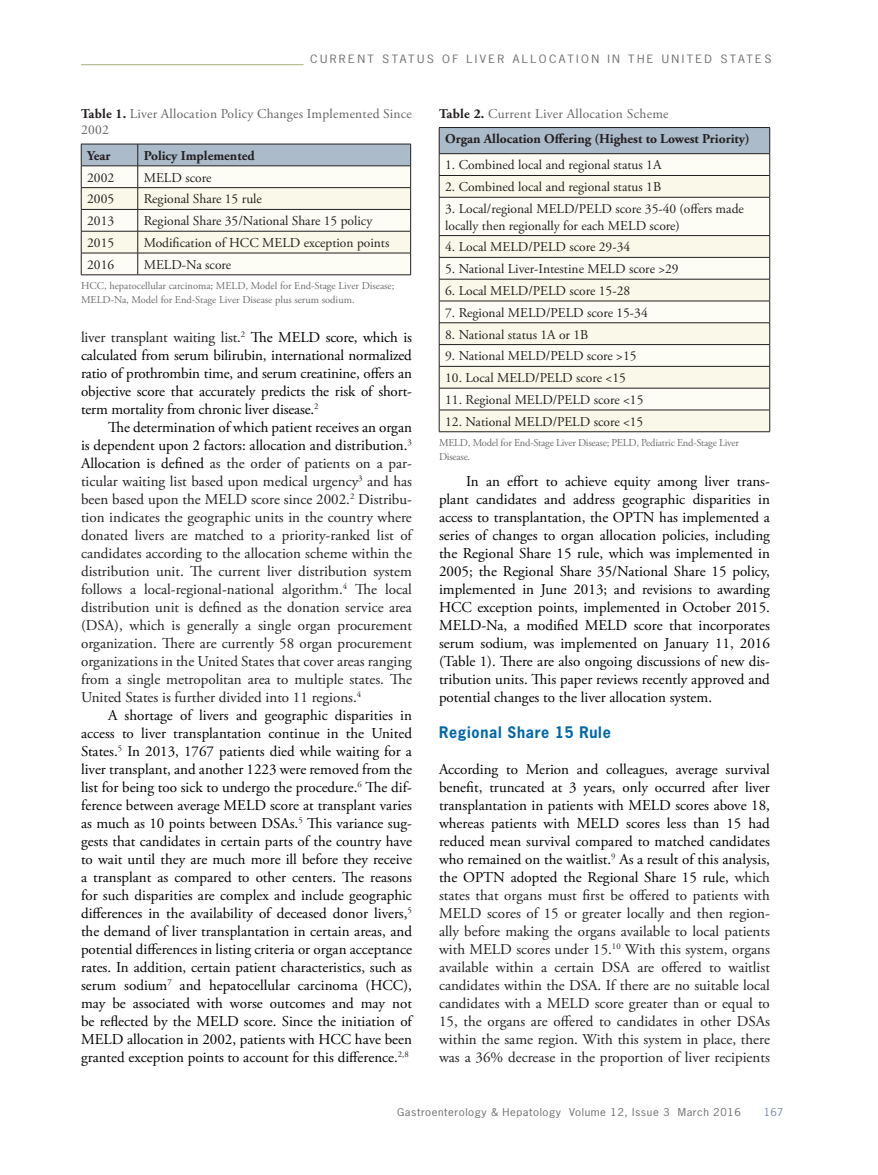
<style>
.page{position:relative;width:878px;height:1175px;background:#fff}
.page>*{position:absolute;margin:0;border:0;box-sizing:border-box;transform-origin:0 0}
.Text_Body{font:15px/18px "Adobe Garamond Pro";color:#231f20;text-align:justify}
.Text_Body-2{font:15px/18px "Adobe Garamond Pro";color:#000;text-align:justify}
.no_indent{font:15px/18px "Adobe Garamond Pro";letter-spacing:-.01em;color:#000;text-align:justify}
.A_Head{font:700 15px "News Gothic Std";letter-spacing:.05em;color:#0067aa;scale:.95 1}
.Table{font:13.5px/16.5px "Adobe Garamond Pro";color:#231f20}
.Text_Body-3{font:13.5px/16.5px "Adobe Garamond Pro";letter-spacing:.02em;color:#636366}
.Table-2{font:700 13.5px "Adobe Garamond Pro";color:#231f20}
.t1{font:10.8px "News Gothic Std";letter-spacing:.2em;color:#6c6d70;scale:1.11 1}
.Table_ref_definition{font:10.5px/13.5px "Adobe Garamond Pro";color:#6c6d70}
.Table_ref_definition-2{font:10.5px/13.5px "Adobe Garamond Pro";letter-spacing:-.02em;color:#6c6d70}
.t2{font:10.2px "News Gothic Std";letter-spacing:.05em;color:#6c6d70;scale:1.11 1}
.t3{font:10.2px "News Gothic Std";color:#748ba5;scale:1.11 1}
.s1{font-weight:700;color:#231f20}
.s2{color:#231f20}
.s3{color:#000}
</style>
<div class="page">
<hr style="left:81px;top:64px;width:222px;height:1px;background:#a8b07a">
<svg style="left:81px;top:144px;width:330px;height:130px"></svg>
<hr style="left:81px;top:274px;width:57px;height:1px;background:#231f20">
<hr style="left:138px;top:274px;width:273px;height:1px;background:#231f20">
<div style="left:439px;top:127px;width:330px;height:27px;background:#acbbca"></div>
<div style="left:440px;top:154px;width:329px;height:21px;background:#fdfcf5"></div>
<svg style="left:440px;top:176px;width:329px;height:255px;fill:#faf8e9"></svg>
<hr style="left:439px;top:175px;width:331px;height:1px;background:#231f20">
<hr style="left:439px;top:197px;width:331px;height:1px;background:#231f20">
<hr style="left:439px;top:197px;width:1px;height:38px;background:#231f20">
<hr style="left:769px;top:197px;width:1px;height:38px;background:#231f20">
<hr style="left:439px;top:235px;width:331px;height:1px;background:#231f20">
<hr style="left:439px;top:257px;width:331px;height:1px;background:#231f20">
<hr style="left:439px;top:279px;width:331px;height:1px;background:#231f20">
<hr style="left:439px;top:301px;width:331px;height:1px;background:#231f20">
<hr style="left:439px;top:322px;width:331px;height:1px;background:#231f20">
<hr style="left:439px;top:344px;width:331px;height:1px;background:#231f20">
<hr style="left:439px;top:366px;width:331px;height:1px;background:#231f20">
<hr style="left:439px;top:388px;width:331px;height:1px;background:#231f20">
<hr style="left:439px;top:410px;width:331px;height:1px;background:#231f20">
<svg style="left:439px;top:236px;width:1px;height:195px"></svg>
<svg style="left:769px;top:236px;width:1px;height:195px"></svg>
<hr style="left:439px;top:431px;width:331px;height:1px;background:#231f20">
<hr style="left:439px;top:127px;width:331px;height:1px;background:#231f20">
<svg style="left:439px;top:128px;width:1px;height:69px"></svg>
<svg style="left:769px;top:128px;width:1px;height:69px"></svg>
<hr style="left:439px;top:153px;width:331px;height:1px;background:#231f20">
<p class="t1" style="left:310px;top:52px;width:417px">CURRENT STATUS OF LIVER ALLOCATION IN THE UNITED STATES</p>
<p class="Text_Body-3" style="left:81px;top:106px;width:332px"><span class="s1">Table 1.</span> Liver Allocation Policy Changes Implemented Since<br>2002</p>
<p class="Table-2" style="left:87px;top:148px;width:25px">Year</p>
<p class="Table-2" style="left:144px;top:148px;width:112px">Policy Implemented</p>
<p class="Table" style="left:87px;top:170px;width:28px">2002</p>
<p class="Table" style="left:144px;top:170px;width:69px">MELD score</p>
<p class="Table" style="left:87px;top:191px;width:28px">2005</p>
<p class="Table" style="left:144px;top:191px;width:120px">Regional Share 15 rule</p>
<p class="Table" style="left:87px;top:213px;width:28px">2013</p>
<p class="Table" style="left:144px;top:213px;width:230px">Regional Share 35/National Share 15 policy</p>
<p class="Table" style="left:87px;top:235px;width:28px">2015</p>
<p class="Table" style="left:144px;top:235px;width:247px">Modification of HCC MELD exception points</p>
<p class="Table" style="left:87px;top:257px;width:28px">2016</p>
<p class="Table" style="left:144px;top:257px;width:89px">MELD-Na score</p>
<p class="Table_ref_definition" style="left:81px;top:279px;width:315px">HCC, hepatocellular carcinoma; MELD, Model for End-Stage Liver Disease;<br>MELD-Na, Model for End-Stage Liver Disease plus serum sodium.</p>
<p class="no_indent" style="left:81px;top:329px;width:332px"><span class="s2">liver transplant waiting list.</span><sup>2</sup> The MELD score, which is calculated from serum bilirubin, international normalized ratio of prothrombin time, and serum creatinine, offers an objective score that accurately predicts the risk of short&shy;term mortality from chronic liver disease.<sup>2</sup></p>
<p class="Text_Body" style="left:81px;top:419px;width:332px;text-indent:27px"><span class="s3">The determination of which patient receives an organ is dependent upon 2 factors: allocation and distribution.</span><sup>3<br></sup><span class="s3">Allocation is defined</span> as the order of patients on a par&shy;ticular waiting list based upon medical urgency<sup>3</sup> and has been based upon the MELD score since 2002.<sup>2</sup> Distribu&shy;tion indicates the geographic units in the country where donated livers are matched to a priority-ranked list of candidates according to the allocation scheme within the distribution unit. The current liver distribution system follows a local-regional-national algorithm.<sup>4</sup> The local distribution unit is defined as the donation service area (DSA), which is generally a single organ procurement organization. There are currently 58 organ procurement organizations in the United States that cover areas ranging from a single metropolitan area to multiple states. The United States is further divided into 11 regions.<sup>4</sup></p>
<p class="Text_Body-2" style="left:81px;top:707px;width:332px;text-indent:27px">A shortage of livers and geographic disparities in access to liver transplantation continue in the United States.<sup>5</sup> In 2013, 1767 patients died while waiting for a liver transplant, and another 1223 were removed from the list for being too sick to undergo the procedure.<sup>6</sup> The dif&shy;ference between average MELD score at transplant varies as much as 10 points between DSAs.<sup>5</sup> This variance sug&shy;gests that candidates in certain parts of the country have to wait until they are much more ill before they receive a transplant as compared to other centers. The reasons for such disparities are complex and include geographic differences in the availability of deceased donor livers,<sup>5 </sup>the demand of liver transplantation in certain areas, and potential differences in listing criteria or organ acceptance rates. In addition, certain patient characteristics, such as serum sodium<sup>7</sup> and hepatocellular carcinoma (HCC), may be associated with worse outcomes and may not be reflected by the MELD score. Since the initiation of MELD allocation in 2002, patients with HCC have been granted exception points to account for this difference.<sup>2,8</sup></p>
<p class="Text_Body-3" style="left:439px;top:106px;width:231px"><span class="s1">Table 2.</span> Current Liver Allocation Scheme</p>
<p class="Table-2" style="left:445px;top:131px;width:306px">Organ Allocation Offering (Highest to Lowest Priority)</p>
<p class="Table" style="left:445px;top:157px;width:218px">1. Combined local and regional status 1A</p>
<p class="Table" style="left:445px;top:179px;width:217px">2. Combined local and regional status 1B</p>
<p class="Table" style="left:445px;top:201px;width:300px">3. Local/regional MELD/PELD score 35-40 (offers made locally then regionally for each MELD score)</p>
<p class="Table" style="left:445px;top:239px;width:186px">4. Local MELD/PELD score 29-34</p>
<p class="Table" style="left:445px;top:261px;width:235px">5. National Liver-Intestine MELD score &gt;29</p>
<p class="Table" style="left:445px;top:283px;width:186px">6. Local MELD/PELD score 15-28</p>
<p class="Table" style="left:445px;top:305px;width:204px">7. Regional MELD/PELD score 15-34</p>
<p class="Table" style="left:445px;top:326px;width:145px">8. National status 1A or 1B</p>
<p class="Table" style="left:445px;top:348px;width:193px">9. National MELD/PELD score &gt;15</p>
<p class="Table" style="left:445px;top:370px;width:182px">10. Local MELD/PELD score &lt;15</p>
<p class="Table" style="left:445px;top:392px;width:200px">11. Regional MELD/PELD score &lt;15</p>
<p class="Table" style="left:445px;top:414px;width:200px">12. National MELD/PELD score &lt;15</p>
<p class="Table_ref_definition-2" style="left:439px;top:436px;width:301px">MELD, Model for End-Stage Liver Disease; PELD, Pediatric End-Stage Liver<br>Disease.</p>
<p class="Text_Body-2" style="left:439px;top:473px;width:332px;text-indent:27px">In an effort to achieve equity among liver trans&shy;plant candidates and address geographic disparities in access to transplantation, the OPTN has implemented a series of changes to organ allocation policies, including the Regional Share 15 rule, which was implemented in 2005; the Regional Share 35/National Share 15 policy, implemented in June 2013; and revisions to awarding HCC exception points, implemented in October 2015.<br>MELD-Na, a modified MELD score that incorporates serum sodium, was implemented on January 11, 2016 (Table 1). There are also ongoing discussions of new dis&shy;tribution units. This paper reviews recently approved and potential changes to the liver allocation system.</p>
<p class="A_Head" style="left:439px;top:722px;width:182px">Regional Share 15 Rule</p>
<p class="Text_Body" style="left:439px;top:761px;width:332px"><span class="s3">According to Merion and colleagues, average survival benefit, truncated at 3 years, only occurred after liver transplantation in patients with MELD scores above 18, whereas patients with MELD scores less than 15 had reduced mean survival compared to matched candidates who remained on the waitlist.</span><sup>9</sup> <span class="s3">As a result of this analysis, the OPTN adopted the Regional Share 15 rule,</span> which states that organs must first be offered to patients with MELD scores of 15 or greater locally and then region&shy;ally before making the organs available to local patients with MELD scores under 15.<sup>10</sup> With this system, organs available within a certain DSA are offered to waitlist candidates within the DSA. If there are no suitable local candidates with a MELD score greater than or equal to 15, the organs are offered to candidates in other DSAs within the same region. With this system in place, there was a 36% decrease in the proportion of liver recipients</p>
<p class="t2" style="left:397px;top:1105px;width:311px">Gastroenterology &amp; Hepatology Volume 12, Issue 3 March 2016</p>
<p class="t3" style="left:764px;top:1105px;width:19px">167</p>
</div>
